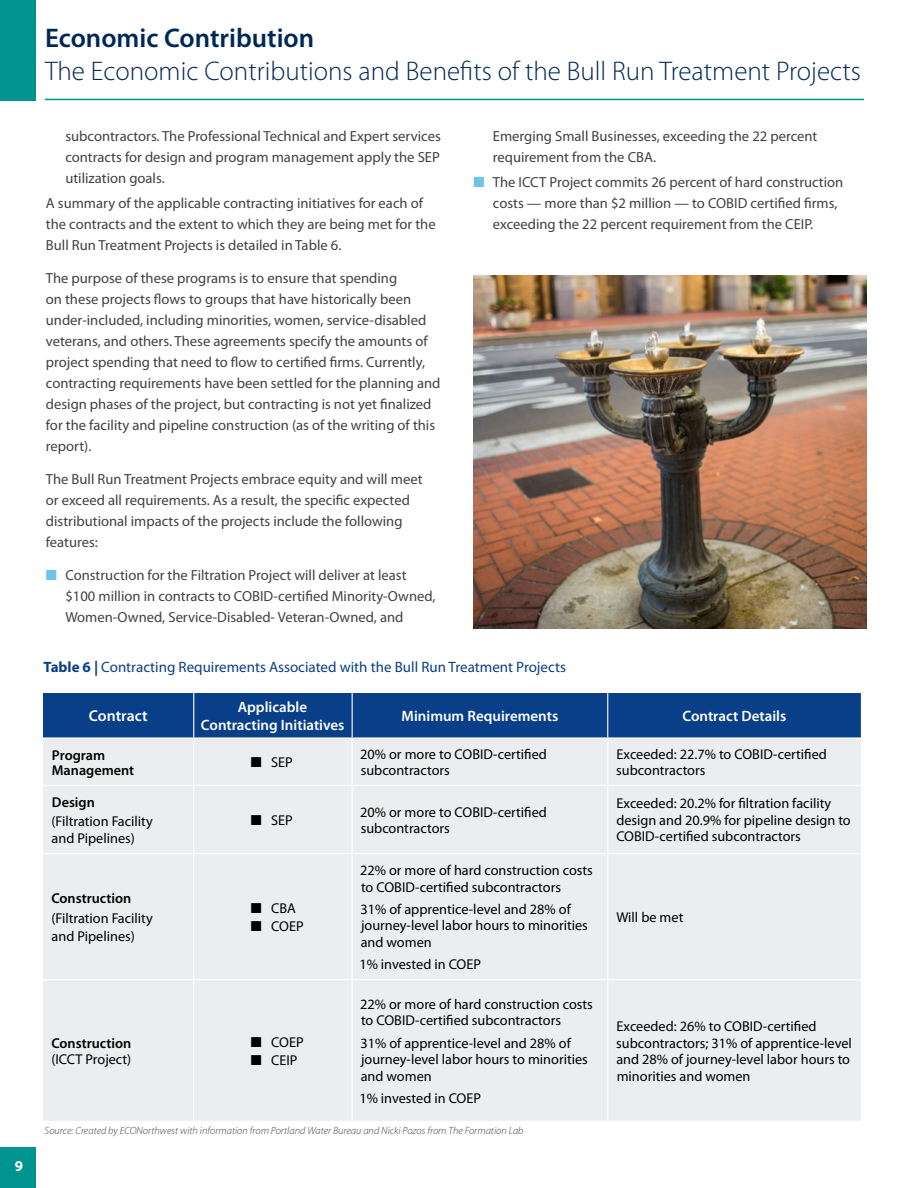
<style>
.page{position:relative;width:918px;height:1188px;background:#fff}
.page>*{position:absolute;margin:0;border:0;box-sizing:border-box;transform-origin:0 0}
.t1{font:300 27px "Myriad Pro";color:#002856}
.t2{font:600 27px "Myriad Pro";color:#002856}
.t3{font:600 15.75px "Myriad Pro";color:#fff}
.t4{font:15px "Myriad Pro";color:#093f89}
.t5{font:600 15px/18.3px "Myriad Pro";color:#fff;text-align:center}
.t6{font:700 15px "Myriad Pro";color:#fff}
.t7{font:14.7px/21px "Myriad Pro";color:#414042}
.t8{font:14.25px/16.5px "Myriad Pro";color:#000}
.t9{font:600 14.25px/15px "Myriad Pro";color:#000}
.t10{font:italic 300 10.5px "Myriad Pro";color:#414042}
.s1{color:#6cc5e9}
.s2{font-weight:700}
</style>
<div class="page">
<hr style="left:45px;top:99px;width:819px;height:1px;background:#009491">
<div style="left:0;top:0;width:36px;height:100px;background:#009491"></div>
<div style="left:43px;top:693px;width:818px;height:44px;background:#093f89"></div>
<div style="left:43px;top:739px;width:818px;height:382px;background:#ecedee"></div>
<hr style="left:193px;top:693px;width:1px;height:44px;background:#fff">
<hr style="left:352px;top:693px;width:1px;height:44px;background:#fff">
<hr style="left:607px;top:693px;width:1px;height:44px;background:#fff">
<hr style="left:193px;top:739px;width:1px;height:46px;background:#fff">
<hr style="left:352px;top:739px;width:1px;height:46px;background:#fff">
<hr style="left:607px;top:739px;width:1px;height:46px;background:#fff">
<hr style="left:43px;top:785px;width:151px;height:1px;background:#fff">
<hr style="left:194px;top:785px;width:158px;height:1px;background:#fff">
<hr style="left:193px;top:786px;width:1px;height:67px;background:#fff">
<hr style="left:352px;top:785px;width:256px;height:1px;background:#fff">
<hr style="left:352px;top:786px;width:1px;height:67px;background:#fff">
<hr style="left:608px;top:785px;width:254px;height:1px;background:#fff">
<hr style="left:607px;top:786px;width:1px;height:67px;background:#fff">
<hr style="left:43px;top:853px;width:151px;height:1px;background:#fff">
<hr style="left:194px;top:853px;width:158px;height:1px;background:#fff">
<hr style="left:193px;top:854px;width:1px;height:125px;background:#fff">
<hr style="left:352px;top:853px;width:256px;height:1px;background:#fff">
<hr style="left:352px;top:854px;width:1px;height:125px;background:#fff">
<hr style="left:608px;top:853px;width:254px;height:1px;background:#fff">
<hr style="left:607px;top:854px;width:1px;height:125px;background:#fff">
<hr style="left:43px;top:979px;width:151px;height:1px;background:#fff">
<hr style="left:194px;top:979px;width:158px;height:1px;background:#fff">
<hr style="left:193px;top:980px;width:1px;height:141px;background:#fff">
<hr style="left:352px;top:979px;width:256px;height:1px;background:#fff">
<hr style="left:352px;top:980px;width:1px;height:141px;background:#fff">
<hr style="left:608px;top:979px;width:254px;height:1px;background:#fff">
<hr style="left:607px;top:980px;width:1px;height:141px;background:#fff">
<img style="left:473px;top:276px;width:393px;height:352px">
<div style="left:0;top:1147px;width:36px;height:41px;background:#009491"></div>
<p class="t6" style="left:15px;top:1156px;width:10px">9</p>
<h1 class="t2" style="left:45px;top:21px;width:271px">Economic Contribution</h1>
<h1 class="t1" style="left:45px;top:54px;width:817px">The Economic Contributions and Benefits of the Bull Run Treatment Projects</h1>
<p class="t7" style="left:65px;top:125px;width:377px;text-align:justify">subcontractors. The Professional Technical and Expert services contracts for design and program management apply the SEP utilization goals.</p>
<p class="t7" style="left:46px;top:192px;width:391px">A summary of the applicable contracting initiatives for each of the contracts and the extent to which they are being met for the<br>Bull Run Treatment Projects is detailed in Table 6.</p>
<p class="t7" style="left:46px;top:267px;width:396px">The purpose of these programs is to ensure that spending<br>on these projects flows to groups that have historically been under-included, including minorities, women, service-disabled veterans, and others. These agreements specify the amounts of project spending that need to flow to certified firms. Currently, contracting requirements have been settled for the planning and design phases of the project, but contracting is not yet finalized for the facility and pipeline construction (as of the writing of this report).</p>
<p class="t7" style="left:46px;top:468px;width:378px">The Bull Run Treatment Projects embrace equity and will meet or exceed all requirements. As a result, the specific expected distributional impacts of the projects include the following features:</p>
<p class="t7" style="left:65px;top:564px;width:372px;text-indent:-19px"><span class="s1">■</span> Construction for the Filtration Project will deliver at least $100 million in contracts to COBID-certified Minority-Owned,<br>Women-Owned, Service-Disabled- Veteran-Owned, and</p>
<p class="t7" style="left:493px;top:125px;width:326px">Emerging Small Businesses, exceeding the 22 percent requirement from the CBA.</p>
<p class="t7" style="left:493px;top:171px;width:352px;text-indent:-19px"><span class="s1">■</span> The ICCT Project commits 26 percent of hard construction costs — more than $2 million — to COBID certified firms, exceeding the 22 percent requirement from the CEIP.</p>
<p class="t4" style="left:43px;top:658px;width:524px"><span class="s2">Table 6 |</span> Contracting Requirements Associated with the Bull Run Treatment Projects</p>
<p class="t3" style="left:89px;top:706px;width:60px">Contract</p>
<p class="t5" style="left:201px;top:697px;width:145px">Applicable<br>Contracting Initiatives</p>
<p class="t5" style="left:402px;top:707px;width:158px">Minimum Requirements</p>
<p class="t5" style="left:683px;top:707px;width:105px">Contract Details</p>
<p class="t9" style="left:52px;top:747px;width:84px">Program<br>Management</p>
<p class="t8" style="left:251px;top:754px;width:43px">■ SEP</p>
<p class="t8" style="left:360px;top:746px;width:188px">20% or more to COBID-certified subcontractors</p>
<p class="t8" style="left:616px;top:746px;width:212px">Exceeded: 22.7% to COBID-certified subcontractors</p>
<p class="t9" style="left:52px;top:794px;width:44px">Design</p>
<p class="t8" style="left:51px;top:813px;width:103px">(Filtration Facility and Pipelines)</p>
<p class="t8" style="left:251px;top:812px;width:43px">■ SEP</p>
<p class="t8" style="left:360px;top:803px;width:188px">20% or more to COBID-certified subcontractors</p>
<p class="t8" style="left:616px;top:795px;width:236px">Exceeded: 20.2% for filtration facility design and 20.9% for pipeline design to<br>COBID-certified subcontractors</p>
<p class="t9" style="left:51px;top:890px;width:81px">Construction</p>
<p class="t8" style="left:51px;top:909px;width:103px;line-height:18px">(Filtration Facility and Pipelines)</p>
<p class="t9" style="left:51px;top:1035px;width:81px">Construction</p>
<p class="t8" style="left:51px;top:1051px;width:81px">(ICCT Project)</p>
<p class="t8" style="left:251px;top:900px;width:47px">■ CBA</p>
<p class="t8" style="left:251px;top:918px;width:54px">■ COEP</p>
<p class="t8" style="left:251px;top:1034px;width:54px">■ COEP</p>
<p class="t8" style="left:251px;top:1051px;width:48px">■ CEIP</p>
<p class="t8" style="left:360px;top:862px;width:234px">22% or more of hard construction costs to COBID-certified subcontractors</p>
<p class="t8" style="left:360px;top:901px;width:229px">31% of apprentice-level and 28% of journey-level labor hours to minorities and women</p>
<p class="t8" style="left:359px;top:956px;width:123px">1% invested in COEP</p>
<p class="t8" style="left:360px;top:996px;width:234px">22% or more of hard construction costs to COBID-certified subcontractors</p>
<p class="t8" style="left:360px;top:1034px;width:229px">31% of apprentice-level and 28% of journey-level labor hours to minorities and women</p>
<p class="t8" style="left:359px;top:1089px;width:123px">1% invested in COEP</p>
<p class="t10" style="left:45px;top:1124px;width:480px">Source: Created by ECONorthwest with information from Portland Water Bureau and Nicki Pozos from The Formation Lab</p>
<p class="t8" style="left:616px;top:909px;width:68px">Will be met</p>
<p class="t8" style="left:616px;top:1018px;width:237px">Exceeded: 26% to COBID-certified subcontractors; 31% of apprentice-level and 28% of journey-level labor hours to minorities and women</p>
</div>
